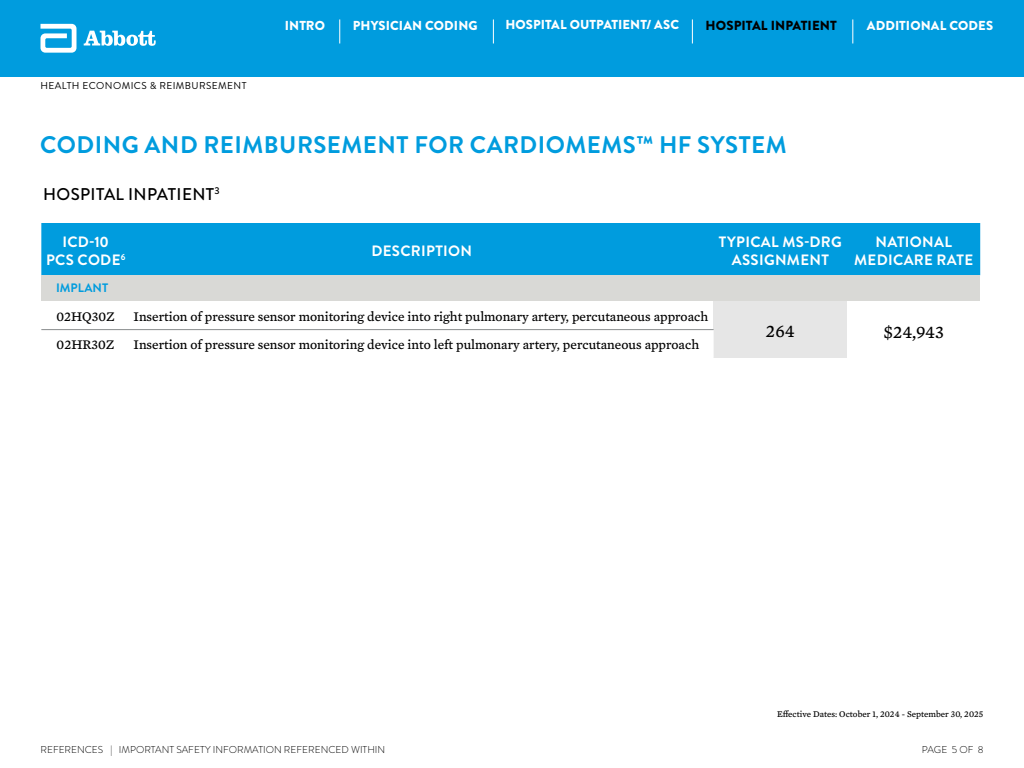
<style>
.page{position:relative;width:1024px;height:768px;background:#fff}
.page>*{position:absolute;margin:0;border:0;box-sizing:border-box;transform-origin:0 0}
.t1{font:700 24px "Brandon Grotesque";letter-spacing:.02em;color:#009cde}
.t2{font:18px "Mercury Text G4";color:#000}
.t3{font:500 17px "Brandon Grotesque";letter-spacing:.02em;color:#000}
.t4{font:700 15px/18px "Brandon Grotesque";letter-spacing:.02em;color:#fff;text-align:center}
.t5{font:13.5px "Mercury Text G4";color:#000}
.t6{font:900 13.15px "Brandon Grotesque";letter-spacing:.005em;color:#000}
.t7{font:900 13px "Brandon Grotesque";letter-spacing:.01em;color:#fff}
.t8{font:700 12.25px "Brandon Grotesque";color:#009cde}
.t9{font:300 10px "Brandon Grotesque";color:#000}
.t10{font:10px "Brandon Grotesque";letter-spacing:.04em;color:#000}
.t11{font:9px "Mercury Text G4";color:#000}
</style>
<div class="page">
<div style="left:0;top:0;width:1024px;height:76px;background:#009cde"></div>
<svg style="left:41px;top:24px;width:36px;height:29px"></svg>
<svg style="left:84px;top:31px;width:72px;height:15px"></svg>
<svg style="left:852px;top:19px;width:1px;height:24px"></svg>
<svg style="left:692px;top:19px;width:1px;height:24px"></svg>
<svg style="left:493px;top:19px;width:1px;height:24px"></svg>
<svg style="left:339px;top:19px;width:1px;height:24px"></svg>
<div style="left:41px;top:223px;width:939px;height:52px;background:#009cde"></div>
<div style="left:41px;top:275px;width:939px;height:26px;background:#d9d9d6"></div>
<div style="left:714px;top:301px;width:133px;height:57px;background:#e6e6e6"></div>
<svg style="left:42px;top:330px;width:672px;height:28px"></svg>
<hr style="left:41px;top:329px;width:89px;height:1px;background:#888b8d">
<hr style="left:130px;top:329px;width:584px;height:1px;background:#888b8d">
<p class="t10" style="left:40px;top:79px;width:208px">HEALTH ECONOMICS &amp; REIMBURSEMENT</p>
<p class="t7" style="left:285px;top:16px;width:42px">INTRO</p>
<p class="t7" style="left:353px;top:16px;width:126px">PHYSICIAN CODING</p>
<p class="t7" style="left:505px;top:15px;width:175px">HOSPITAL OUTPATIENT/ ASC</p>
<p class="t6" style="left:706px;top:16px;width:133px">HOSPITAL INPATIENT</p>
<p class="t7" style="left:867px;top:16px;width:128px">ADDITIONAL CODES</p>
<h1 class="t1" style="left:40px;top:128px;width:748px">CODING AND REIMBURSEMENT FOR CARDIOMEMS™ HF SYSTEM</h1>
<p class="t3" style="left:43px;top:182px;width:178px">HOSPITAL INPATIENT<sup>3</sup></p>
<p class="t4" style="left:46px;top:233px;width:81px">ICD-10<br>PCS CODE<sup>6</sup></p>
<p class="t4" style="left:371px;top:242px;width:102px">DESCRIPTION</p>
<p class="t4" style="left:719px;top:233px;width:125px">TYPICAL MS-DRG<br>ASSIGNMENT</p>
<p class="t4" style="left:854px;top:233px;width:121px">NATIONAL<br>MEDICARE RATE</p>
<p class="t8" style="left:56px;top:280px;width:54px">IMPLANT</p>
<p class="t5" style="left:56px;top:306px;width:60px">02HQ30Z</p>
<p class="t5" style="left:133px;top:306px;width:576px">Insertion of pressure sensor monitoring device into right pulmonary artery, percutaneous approach</p>
<h2 class="t2" style="left:766px;top:317px;width:30px">264</h2>
<h2 class="t2" style="left:883px;top:319px;width:62px">$24,943</h2>
<p class="t5" style="left:57px;top:335px;width:59px">02HR30Z</p>
<p class="t5" style="left:133px;top:335px;width:567px">Insertion of pressure sensor monitoring device into left pulmonary artery, percutaneous approach</p>
<p class="t11" style="left:777px;top:708px;width:208px">Effective Dates: October 1, 2024 - September 30, 2025</p>
<p class="t9" style="left:41px;top:743px;width:346px">REFERENCES | IMPORTANT SAFETY INFORMATION REFERENCED WITHIN</p>
<p class="t9" style="left:922px;top:743px;width:63px">PAGE 5 OF 8</p>
</div>
